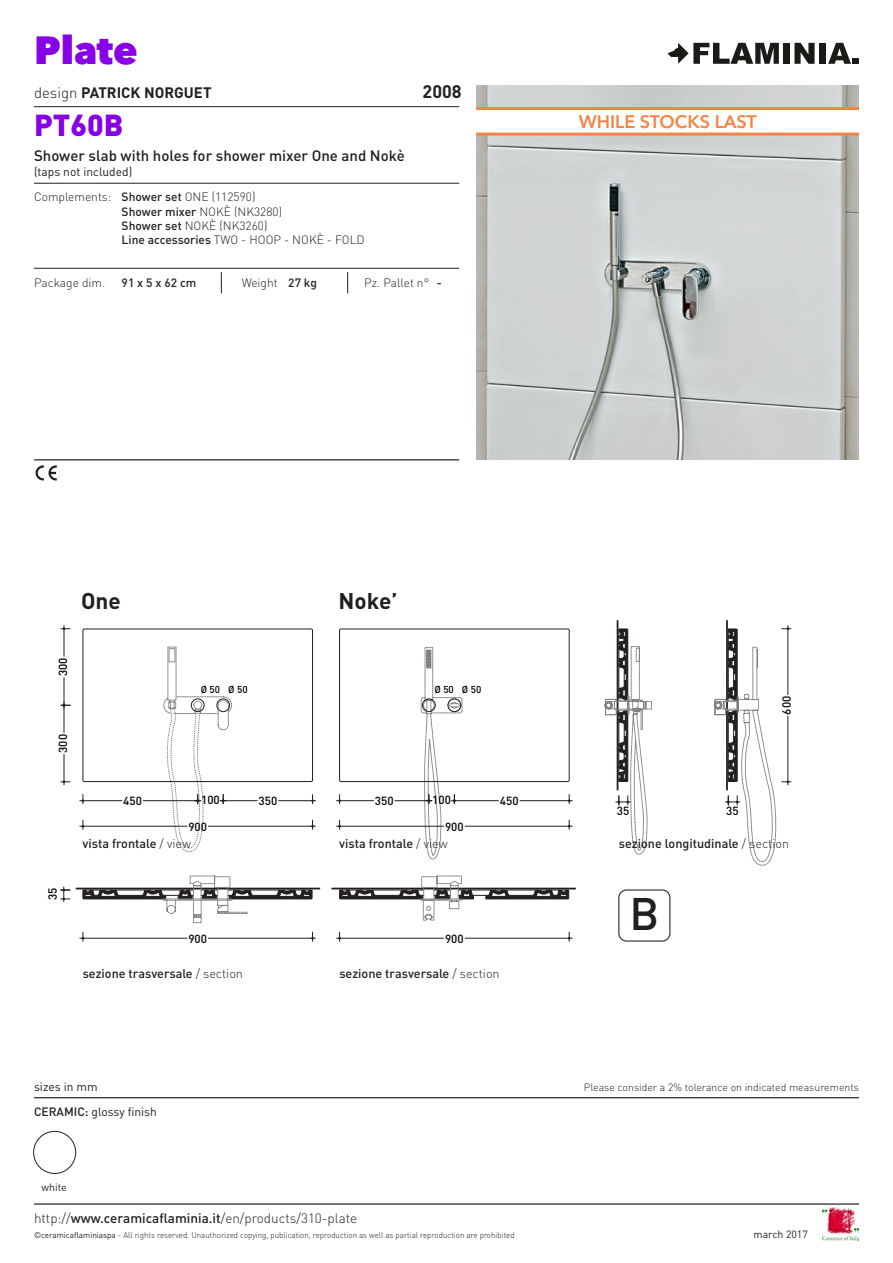
<style>
.page{position:relative;width:893px;height:1263px;background:#fff}
.page>*{position:absolute;margin:0;border:0;box-sizing:border-box;transform-origin:0 0}
.t1{font:500 45px "DIN";color:#231f20}
.t2{font:800 39px "Avenir Next LT Pro";color:#8800e6}
.t3{font:900 30px "DIN";color:#8800e6}
.t4{font:700 22.5px "DIN";color:#231f20}
.t5{font:600 18px "Avenir Next LT Pro";color:#f58345}
.t6{font:700 18px "DIN";color:#231f20}
.t7{font:500 15px "DIN";color:#231f20}
.t8{font:700 15px "DIN";color:#231f20}
.t9{font:300 13.5px "DIN";color:#231f20}
.t10{font:500 12.6px "DIN";color:#231f20}
.t11{font:300 12px/14.4px "DIN";color:#231f20}
.t12{font:12px/25.7px "DIN";color:#231f20}
.t13{font:500 12px "DIN";color:#231f20}
.t14{font:500 11.7px "DIN";color:#000}
.t15{font:300 10.5px "DIN";color:#231f20}
.t16{font:10.5px "DIN";color:#231f20}
.t17{font:500 9.9px "DIN";color:#000}
.t18{font:300 8.25px "DIN";color:#231f20}
.s1{font-weight:300}
.s2{font-weight:500}
.s3{font-weight:400}
</style>
<div class="page">
<hr style="left:34px;top:1203px;width:825px;height:2px;background:#231f20">
<img style="left:822px;top:1208px;width:37px;height:32px">
<svg style="left:668px;top:43px;width:111px;height:21px"></svg>
<div style="left:783px;top:43px;width:7px;height:21px;background:#1a1a17"></div>
<svg style="left:794px;top:43px;width:20px;height:21px"></svg>
<div style="left:819px;top:43px;width:7px;height:21px;background:#1a1a17"></div>
<svg style="left:828px;top:43px;width:31px;height:21px"></svg>
<hr style="left:34px;top:459px;width:425px;height:1px;background:#231f20">
<hr style="left:34px;top:106px;width:425px;height:1px;background:#231f20">
<hr style="left:34px;top:183px;width:425px;height:1px;background:#231f20">
<svg style="left:36px;top:465px;width:21px;height:15px"></svg>
<hr style="left:76px;top:888px;width:244px;height:1px;background:#231f20">
<hr style="left:617px;top:620px;width:1px;height:170px;background:#231f20">
<hr style="left:726px;top:620px;width:2px;height:170px;background:#231f20">
<svg style="left:726px;top:629px;width:12px;height:18px"></svg>
<svg style="left:421px;top:647px;width:356px;height:219px"></svg>
<svg style="left:83px;top:876px;width:486px;height:47px"></svg>
<svg style="left:339px;top:628px;width:231px;height:154px"></svg>
<hr style="left:64px;top:678px;width:1px;height:30px;background:#231f20">
<hr style="left:64px;top:626px;width:1px;height:30px;background:#231f20">
<svg style="left:61px;top:627px;width:9px;height:3px"></svg>
<hr style="left:64px;top:702px;width:1px;height:31px;background:#231f20">
<hr style="left:64px;top:754px;width:1px;height:31px;background:#231f20">
<svg style="left:61px;top:704px;width:9px;height:2px"></svg>
<svg style="left:61px;top:780px;width:9px;height:3px"></svg>
<hr style="left:80px;top:800px;width:42px;height:1px;background:#231f20">
<hr style="left:80px;top:826px;width:107px;height:1px;background:#231f20">
<hr style="left:208px;top:826px;width:108px;height:1px;background:#231f20">
<hr style="left:279px;top:800px;width:37px;height:1px;background:#231f20">
<svg style="left:82px;top:628px;width:232px;height:224px"></svg>
<svg style="left:61px;top:887px;width:9px;height:14px"></svg>
<hr style="left:80px;top:938px;width:107px;height:1px;background:#231f20">
<hr style="left:208px;top:938px;width:108px;height:1px;background:#231f20">
<svg style="left:82px;top:932px;width:2px;height:9px"></svg>
<svg style="left:311px;top:932px;width:3px;height:9px"></svg>
<hr style="left:336px;top:800px;width:38px;height:1px;background:#231f20">
<hr style="left:395px;top:800px;width:37px;height:1px;background:#231f20">
<svg style="left:338px;top:794px;width:3px;height:10px"></svg>
<hr style="left:336px;top:826px;width:108px;height:1px;background:#231f20">
<hr style="left:465px;top:826px;width:107px;height:1px;background:#231f20">
<svg style="left:338px;top:820px;width:3px;height:9px"></svg>
<svg style="left:568px;top:820px;width:2px;height:9px"></svg>
<hr style="left:451px;top:800px;width:47px;height:1px;background:#231f20">
<svg style="left:426px;top:794px;width:6px;height:10px"></svg>
<svg style="left:453px;top:794px;width:3px;height:10px"></svg>
<hr style="left:520px;top:800px;width:52px;height:1px;background:#231f20">
<svg style="left:568px;top:794px;width:2px;height:10px"></svg>
<hr style="left:336px;top:938px;width:108px;height:1px;background:#231f20">
<hr style="left:465px;top:938px;width:107px;height:1px;background:#231f20">
<svg style="left:338px;top:932px;width:3px;height:9px"></svg>
<svg style="left:568px;top:932px;width:2px;height:9px"></svg>
<svg style="left:604px;top:629px;width:48px;height:226px"></svg>
<svg style="left:725px;top:796px;width:15px;height:9px"></svg>
<hr style="left:788px;top:716px;width:1px;height:69px;background:#231f20">
<hr style="left:788px;top:626px;width:1px;height:68px;background:#231f20">
<svg style="left:782px;top:780px;width:9px;height:3px"></svg>
<svg style="left:782px;top:627px;width:9px;height:3px"></svg>
<div style="left:618px;top:889px;width:52px;height:52px;border:1px solid #231f20;border-radius:8px"></div>
<hr style="left:34px;top:1097px;width:825px;height:1px;background:#231f20">
<hr style="left:34px;top:268px;width:425px;height:1px;background:#231f20">
<svg style="left:221px;top:272px;width:1px;height:21px"></svg>
<svg style="left:347px;top:272px;width:1px;height:21px"></svg>
<img style="left:476px;top:85px;width:383px;height:374px">
<div style="left:33px;top:1131px;width:43px;height:43px;border:1px solid #231f20;border-radius:50%"></div>
<div style="left:476px;top:109px;width:383px;height:25px;background:#fff"></div>
<hr style="left:476px;top:107px;width:383px;height:3px;background:#f58345">
<hr style="left:476px;top:133px;width:383px;height:3px;background:#f58345">
<h2 class="t2" style="left:34px;top:26px;width:105px">Plate</h2>
<h3 class="t8" style="left:34px;top:82px;width:179px"><span class="s1">design</span> PATRICK NORGUET</h3>
<h3 class="t6" style="left:423px;top:79px;width:41px">2008</h3>
<h3 class="t3" style="left:34px;top:105px;width:91px">PT60B</h3>
<h3 class="t7" style="left:34px;top:146px;width:372px">Shower slab with holes for shower mixer One and Nokè</h3>
<h3 class="t12" style="left:122px;top:158px;width:135px;text-indent:-88px">(taps not included)<br><span class="s2">Shower set</span> <span class="s1">ONE (112590)</span></h3>
<h3 class="t11" style="left:122px;top:204px;width:245px"><span class="s2">Shower mixer</span> NOKÈ (NK3280)<br><span class="s2">Shower set</span> NOKÈ (NK3260)<br><span class="s2">Line accessories</span> TWO - HOOP - NOKÈ - FOLD</h3>
<h3 class="t11" style="left:34px;top:189px;width:79px">Complements:</h3>
<h3 class="t11" style="left:34px;top:276px;width:73px">Package dim.</h3>
<h3 class="t13" style="left:122px;top:275px;width:76px">91 x 5 x 62 cm</h3>
<h3 class="t11" style="left:242px;top:276px;width:77px">Weight <span class="s2">27 kg</span></h3>
<h3 class="t11" style="left:364px;top:276px;width:79px">Pz. Pallet n° <span class="s2">-</span></h3>
<h3 class="t5" style="left:579px;top:111px;width:180px">WHILE STOCKS LAST</h3>
<h3 class="t4" style="left:81px;top:586px;width:41px">One</h3>
<h3 class="t4" style="left:338px;top:586px;width:61px">Noke’</h3>
<h3 class="t14" style="left:55px;top:676px;width:20px;rotate:-90deg">300</h3>
<h3 class="t14" style="left:55px;top:753px;width:20px;rotate:-90deg">300</h3>
<p class="t17" style="left:201px;top:683px;width:48px">Ø 50 Ø 50</p>
<p class="t17" style="left:434px;top:683px;width:48px">Ø 50 Ø 50</p>
<h3 class="t14" style="left:779px;top:715px;width:20px;rotate:-90deg">600</h3>
<h3 class="t14" style="left:45px;top:900px;width:14px;rotate:-90deg">35</h3>
<h3 class="t14" style="left:201px;top:793px;width:20px">100</h3>
<h3 class="t14" style="left:259px;top:793px;width:20px">350</h3>
<h3 class="t14" style="left:432px;top:793px;width:20px">100</h3>
<h3 class="t14" style="left:500px;top:793px;width:20px">450</h3>
<h3 class="t10" style="left:339px;top:835px;width:110px">vista frontale <span class="s1">/ view</span></h3>
<h3 class="t14" style="left:375px;top:793px;width:20px">350</h3>
<h3 class="t14" style="left:123px;top:793px;width:20px">450</h3>
<h3 class="t14" style="left:617px;top:804px;width:14px">35</h3>
<h3 class="t14" style="left:726px;top:804px;width:14px">35</h3>
<h3 class="t14" style="left:188px;top:819px;width:20px">900</h3>
<h3 class="t14" style="left:445px;top:819px;width:20px">900</h3>
<h3 class="t10" style="left:83px;top:835px;width:110px">vista frontale <span class="s1">/ view</span></h3>
<h3 class="t10" style="left:619px;top:835px;width:172px">sezione longitudinale <span class="s1">/ section</span></h3>
<h3 class="t14" style="left:188px;top:931px;width:20px">900</h3>
<h3 class="t10" style="left:83px;top:965px;width:162px">sezione trasversale <span class="s1">/ section</span></h3>
<h3 class="t14" style="left:445px;top:931px;width:20px">900</h3>
<h3 class="t10" style="left:339px;top:965px;width:162px">sezione trasversale <span class="s1">/ section</span></h3>
<h1 class="t1" style="left:629px;top:885px;width:31px">B</h1>
<h3 class="t12" style="left:34px;top:1073px;width:65px">sizes in mm</h3>
<p class="t15" style="left:584px;top:1080px;width:277px">Please consider a 2% tolerance on indicated measurements</p>
<h3 class="t12" style="left:34px;top:1098px;width:124px"><span class="s2">CERAMIC:</span> glossy finish</h3>
<p class="t16" style="left:42px;top:1180px;width:27px">white</p>
<h3 class="t9" style="left:34px;top:1210px;width:325px">http://<span class="s2">www.ceramicaflaminia.it</span>/en/products/310-plate</h3>
<p class="t18" style="left:34px;top:1230px;width:482px"><span class="s3">©ceramicaflaminiaspa</span> - All rights reserved. Unauthorized copying, publication, reproduction as well as partial reproduction are prohibited</p>
<p class="t16" style="left:753px;top:1228px;width:56px">march 2017</p>
</div>
